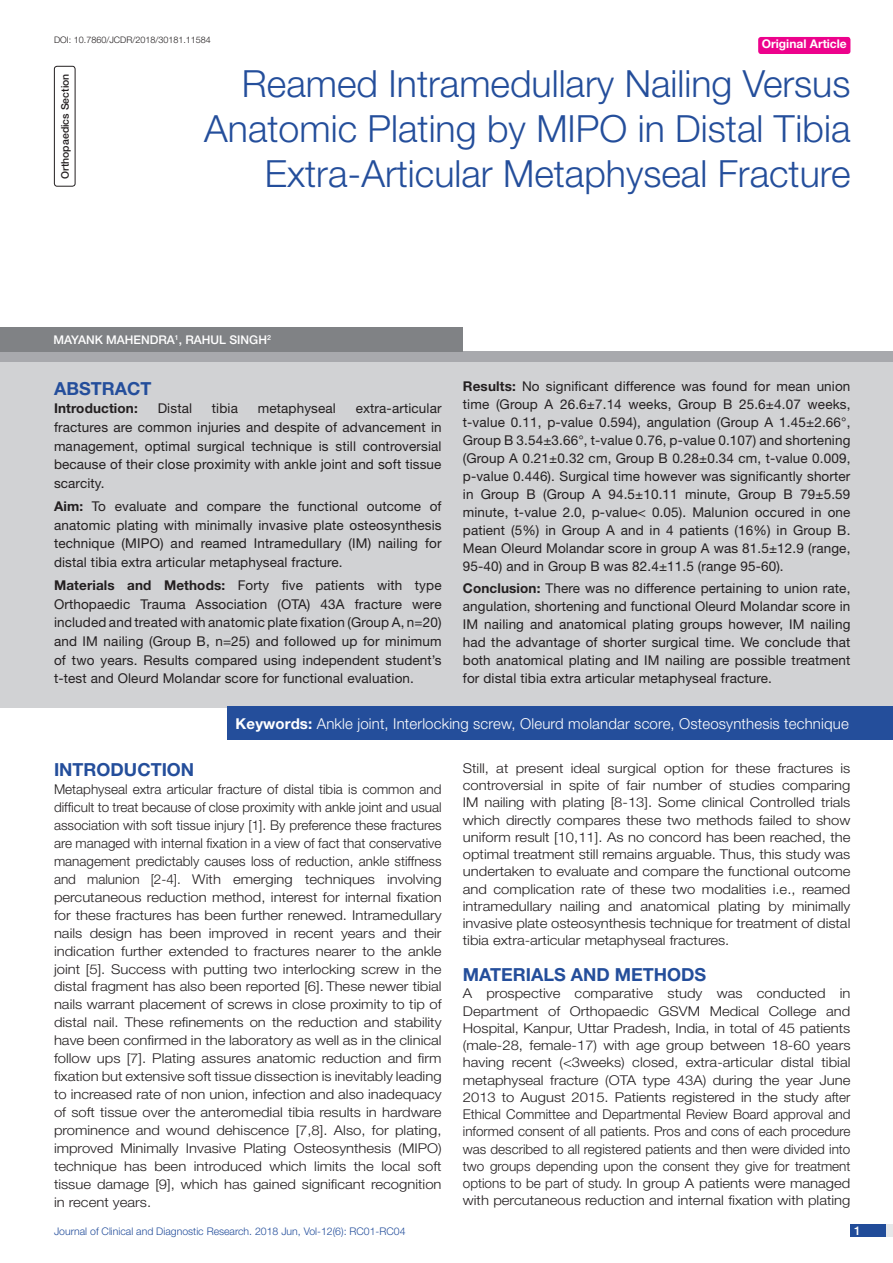
<style>
.page{position:relative;width:893px;height:1263px;background:#fff}
.page>*{position:absolute;margin:0;border:0;box-sizing:border-box;transform-origin:0 0}
.Title_Right{font:300 37.5px/45px "Helvetica Neue";color:#244e9b;text-align:right}
.Heading{font:700 18px "Helvetica Neue";color:#244e9b}
.Abstract_head{font:700 18px "Helvetica Neue";color:#244e9b}
.Key_words{font:300 15px "Helvetica Neue";letter-spacing:.01em;color:#fff}
.Abstract_Text{font:13.5px/18px "Helvetica Neue";letter-spacing:.01em;color:#231f20;text-align:justify}
.Body_text{font:300 13.5px/18px "Helvetica Neue";color:#231f20;text-align:justify}
.Body_text-2{font:300 13.5px/17.2px "Helvetica Neue";color:#231f20;text-align:justify;scale:1.1 1}
.Abstract_Text-2{font:700 13.5px "Helvetica Neue";letter-spacing:.01em;color:#231f20}
.Author{font:500 12px "Helvetica Neue";color:#fff}
.t1{font:700 12px "Helvetica Neue";color:#fff}
.t2{font:300 10.5px "Helvetica Neue";color:#244e9b}
.section{font:500 10.5px "Helvetica Neue";color:#231f20}
.DOI{font:300 9px "Helvetica Neue";color:#231f20}
.s1{font-weight:700}
</style>
<div class="page">
<div style="left:850px;top:1224px;width:43px;height:13px;background:#e6e7e9"></div>
<div style="left:850px;top:1224px;width:35px;height:13px;background:#214c99"></div>
<div style="left:758px;top:37px;width:92px;height:17px;background:#ed028c;border-radius:3px"></div>
<div style="left:54px;top:66px;width:21px;height:121px;border:1px solid #231f20;border-radius:3px"></div>
<div style="left:0;top:351px;width:893px;height:12px;background:#a8a9ad"></div>
<div style="left:0;top:328px;width:463px;height:24px;background:#808285"></div>
<div style="left:0;top:363px;width:893px;height:345px;background:#d1d2d4"></div>
<div style="left:227px;top:707px;width:666px;height:33px;background:#244e9b"></div>
<p class="DOI" style="left:54px;top:35px;width:158px">DOI: 10.7860/JCDR/2018/30181.11584</p>
<p class="t1" style="left:762px;top:37px;width:87px">Original Article</p>
<p class="Title_Right" style="left:204px;top:60px;width:648px">Reamed Intramedullary Nailing Versus<br>Anatomic Plating by MIPO in Distal Tibia</p>
<p class="section" style="left:59px;top:179px;width:107px;rotate:-90deg">ORTHOPAEDICS SECTION</p>
<p class="Title_Right" style="left:265px;top:150px;width:587px">Extra-Articular Metaphyseal Fracture</p>
<p class="Author" style="left:53px;top:332px;width:219px">MAYANK MAHENDRA<sup>1</sup>, RAHUL SINGH<sup>2</sup></p>
<p class="Abstract_head" style="left:54px;top:377px;width:99px">ABSTRACT</p>
<p class="Abstract_Text-2" style="left:54px;top:400px;width:85px">Introduction:</p>
<p class="Abstract_Text" style="left:158px;top:399px;width:36px">Distal</p>
<p class="Abstract_Text" style="left:212px;top:399px;width:28px">tibia</p>
<p class="Abstract_Text" style="left:258px;top:399px;width:80px">metaphyseal</p>
<p class="Abstract_Text" style="left:463px;top:377px;width:389px"><span class="s1">Results:</span> No significant difference was found for mean union time (Group A 26.6±7.14 weeks, Group B 25.6±4.07 weeks, t-value 0.11, p-value 0.594), angulation (Group A 1.45±2.66°, Group B 3.54±3.66°, t-value 0.76, p-value 0.107) and shortening (Group A 0.21±0.32 cm, Group B 0.28±0.34 cm, t-value 0.009, p-value 0.446). Surgical time however was significantly shorter in Group B (Group A 94.5±10.11 minute, Group B 79±5.59 minute, t-value 2.0, p-value&lt; 0.05). Malunion occured in one patient (5%) in Group A and in 4 patients (16%) in Group B.<br>Mean Oleurd Molandar score in group A was 81.5±12.9 (range, 95-40) and in Group B was 82.4±11.5 (range 95-60).</p>
<p class="Abstract_Text" style="left:463px;top:579px;width:389px"><span class="s1">Conclusion:</span> There was no difference pertaining to union rate, angulation, shortening and functional Oleurd Molandar score in IM nailing and anatomical plating groups however, IM nailing had the advantage of shorter surgical time. We conclude that both anatomical plating and IM nailing are possible treatment for distal tibia extra articular metaphyseal fracture.</p>
<p class="Key_words" style="left:236px;top:715px;width:615px"><span class="s1">Keywords:</span> Ankle joint, Interlocking screw, Oleurd molandar score, Osteosynthesis technique</p>
<p class="Abstract_Text" style="left:54px;top:399px;width:389px;line-height:18.8px;text-indent:302px">extra-articular fractures are common injuries and despite of advancement in management, optimal surgical technique is still controversial because of their close proximity with ankle joint and soft tissue scarcity.</p>
<p class="Abstract_Text" style="left:54px;top:496px;width:389px;line-height:18.8px"><span class="s1">Aim:</span> To evaluate and compare the functional outcome of anatomic plating with minimally invasive plate osteosynthesis technique (MIPO) and reamed Intramedullary (IM) nailing for distal tibia extra articular metaphyseal fracture.</p>
<p class="Abstract_Text" style="left:54px;top:576px;width:389px;line-height:18.6px"><span class="s1">Materials and Methods:</span> Forty five patients with type Orthopaedic Trauma Association (OTA) 43A fracture were included and treated with anatomic plate fixation (Group A, n=20) and IM nailing (Group B, n=25) and followed up for minimum of two years. Results compared using independent student’s t-test and Oleurd Molandar score for functional evaluation.</p>
<p class="Heading" style="left:54px;top:759px;width:142px">INTRODUCTION</p>
<p class="Body_text" style="left:54px;top:780px;width:389px">Metaphyseal extra articular fracture of distal tibia is common and difficult to treat because of close proximity with ankle joint and usual association with soft tissue injury [1]. By preference these fractures are managed with internal fixation in a view of fact that conservative management predictably causes loss of reduction, ankle stiffness and malunion [2-4]. With emerging techniques involving percutaneous reduction method, interest for internal fixation for these fractures has been further renewed. Intramedullary nails design has been improved in recent years and their indication further extended to fractures nearer to the ankle joint [5]. Success with putting two interlocking screw in the distal fragment has also been reported [6]. These newer tibial nails warrant placement of screws in close proximity to tip of distal nail. These refinements on the reduction and stability have been confirmed in the laboratory as well as in the clinical follow ups [7]. Plating assures anatomic reduction and firm fixation but extensive soft tissue dissection is inevitably leading to increased rate of non union, infection and also inadequacy of soft tissue over the anteromedial tibia results in hardware prominence and wound dehiscence [7,8]. Also, for plating, improved Minimally Invasive Plating Osteosynthesis (MIPO) technique has been introduced which limits the local soft tissue damage [9], which has gained significant recognition in recent years.</p>
<p class="Body_text-2" style="left:463px;top:759px;width:354px">Still, at present ideal surgical option for these fractures is controversial in spite of fair number of studies comparing IM nailing with plating [8-13]. Some clinical Controlled trials which directly compares these two methods failed to show uniform result [10,11]. As no concord has been reached, the optimal treatment still remains arguable. Thus, this study was undertaken to evaluate and compare the functional outcome and complication rate of these two modalities i.e., reamed intramedullary nailing and anatomical plating by minimally invasive plate osteosynthesis technique for treatment of distal tibia extra-articular metaphyseal fractures.</p>
<p class="Heading" style="left:463px;top:964px;width:245px">MATERIALS AND METHODS</p>
<p class="Body_text-2" style="left:463px;top:985px;width:354px">A prospective comparative study was conducted in Department of Orthopaedic GSVM Medical College and Hospital, Kanpur, Uttar Pradesh, India, in total of 45 patients (male-28, female-17) with age group between 18-60 years having recent (&lt;3weeks) closed, extra-articular distal tibial metaphyseal fracture (OTA type 43A) during the year June 2013 to August 2015. Patients registered in the study after Ethical Committee and Departmental Review Board approval and informed consent of all patients. Pros and cons of each procedure was described to all registered patients and then were divided into two groups depending upon the consent they give for treatment options to be part of study. In group A patients were managed with percutaneous reduction and internal fixation with plating</p>
<p class="t2" style="left:54px;top:1225px;width:353px">Journal of Clinical and Diagnostic Research. 2018 Jun, Vol-12(6): RC01-RC04</p>
<p class="Author" style="left:854px;top:1223px;width:8px">1</p>
</div>
